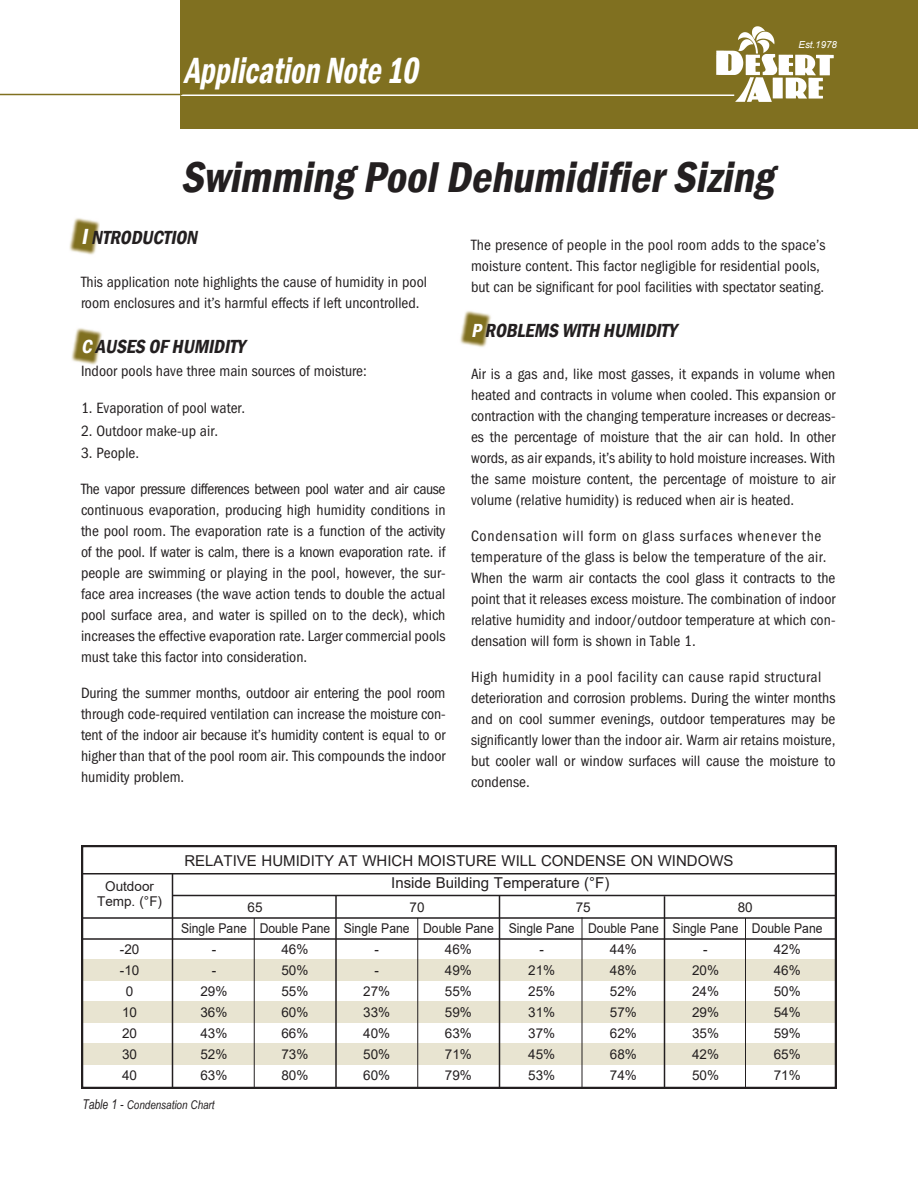
<style>
.page{position:relative;width:918px;height:1188px;background:#fff}
.page>*{position:absolute;margin:0;border:0;box-sizing:border-box;transform-origin:0 0}
.t1{font:italic 600 condensed 44.25px "Franklin Gothic";color:#231f20}
.t2{font:italic 600 condensed 37.5px "Franklin Gothic";color:#fff;scale:.83 1}
.t3{font:italic 600 condensed 19.5px "Franklin Gothic";color:#231f20}
.t4{font:15px/21px "Franklin Gothic Cond ITC";color:#231f20;text-align:justify}
.t5{font:15px "Arial";color:#231f20}
.t6{font:15px "Franklin Gothic Cond ITC";letter-spacing:.03em;color:#231f20}
.t7{font:15px "Franklin Gothic Cond ITC";letter-spacing:.05em;color:#231f20}
.t8{font:13.5px "Arial";color:#231f20}
.t9{font:13.5px "Arial";color:#231f20;scale:.9 1}
.t10{font:italic 12px "Arial Narrow";color:#231f20}
.t11{font:italic 9.75px "Arial";color:#fff}
.s1{font-size:22.5px;color:#fff}
.s2{color:#fff}
.s3{font-size:13.5px}
</style>
<div class="page">
<div style="left:81px;top:960px;width:756px;height:21px;background:#e8e4d1"></div>
<div style="left:81px;top:1002px;width:756px;height:21px;background:#e8e4d1"></div>
<div style="left:81px;top:1044px;width:756px;height:21px;background:#e8e4d1"></div>
<div style="left:81px;top:845px;width:756px;height:244px;border:2px solid #231f20"></div>
<img style="left:71px;top:328px;width:31px;height:37px">
<img style="left:69px;top:218px;width:31px;height:37px">
<div style="left:181px;top:0;width:737px;height:128px;background:#807020"></div>
<hr style="left:181px;top:94px;width:553px;height:2px;background:#fff">
<img style="left:709px;top:26px;width:125px;height:76px">
<img style="left:460px;top:311px;width:31px;height:36px">
<hr style="left:0;top:94px;width:182px;height:1px;background:#807020">
<hr style="left:81px;top:917px;width:756px;height:2px;background:#231f20">
<hr style="left:81px;top:938px;width:756px;height:2px;background:#231f20">
<hr style="left:81px;top:873px;width:756px;height:1px;background:#231f20">
<hr style="left:172px;top:873px;width:1px;height:216px;background:#231f20">
<hr style="left:172px;top:895px;width:665px;height:1px;background:#231f20">
<hr style="left:254px;top:918px;width:1px;height:171px;background:#231f20">
<hr style="left:335px;top:896px;width:2px;height:193px;background:#231f20">
<hr style="left:417px;top:918px;width:1px;height:171px;background:#231f20">
<hr style="left:499px;top:896px;width:1px;height:193px;background:#231f20">
<hr style="left:582px;top:917px;width:1px;height:172px;background:#231f20">
<hr style="left:664px;top:896px;width:1px;height:193px;background:#231f20">
<hr style="left:745px;top:918px;width:1px;height:171px;background:#231f20">
<p class="t2" style="left:184px;top:45px;width:294px">ApplicationNote10</p>
<p class="t11" style="left:799px;top:38px;width:40px">Est.1978</p>
<p class="t1" style="left:181px;top:148px;width:605px">Swimming PoolDehumidifierSizing</p>
<p class="t3" style="left:81px;top:224px;width:122px"><span class="s1">I</span> NTRODUCTION</p>
<p class="t4" style="left:81px;top:272px;width:348px">This application note highlights the cause of humidity in pool</p>
<p class="t4" style="left:81px;top:293px;width:340px">room enclosures and it’s harmful effects if left uncontrolled.</p>
<p class="t3" style="left:81px;top:334px;width:170px"><span class="s2">C</span> AUSES OFHUMIDITY</p>
<p class="t4" style="left:81px;top:360px;width:287px">Indoor pools have three main sources of moisture:</p>
<p class="t4" style="left:81px;top:398px;width:166px">1. Evaporation of pool water.</p>
<p class="t4" style="left:81px;top:420px;width:139px">2. Outdoor make-up air.</p>
<p class="t4" style="left:81px;top:443px;width:60px">3. People.</p>
<p class="t4" style="left:81px;top:479px;width:366px">The vapor pressure differences between pool water and air cause continuous evaporation, producing high humidity conditions in the pool room. The evaporation rate is a function of the activity of the pool. If water is calm, there is a known evaporation rate. if people are swimming or playing in the pool, however, the sur&shy;face area increases (the wave action tends to double the actual pool surface area, and water is spilled on to the deck), which increases the effective evaporation rate. Larger commercial pools must take this factor into consideration.</p>
<p class="t4" style="left:81px;top:683px;width:366px">During the summer months, outdoor air entering the pool room through code-required ventilation can increase the moisture con&shy;tent of the indoor air because it’s humidity content is equal to or higher than that of the pool room air. This compounds the indoor humidity problem.</p>
<p class="t4" style="left:471px;top:235px;width:356px">The presence of people in the pool room adds to the space’s</p>
<p class="t4" style="left:471px;top:256px;width:351px">moisture content. This factor negligible for residential pools,</p>
<p class="t4" style="left:471px;top:277px;width:355px">but can be significant for pool facilities with spectator seating.</p>
<p class="t3" style="left:471px;top:318px;width:212px"><span class="s2">P</span> ROBLEMS WITH HUMIDITY</p>
<p class="t4" style="left:471px;top:363px;width:366px">Air is a gas and, like most gasses, it expands in volume when heated and contracts in volume when cooled. This expansion or contraction with the changing temperature increases or decreas&shy;es the percentage of moisture that the air can hold. In other words, as air expands, it’s ability to hold moisture increases. With the same moisture content, the percentage of moisture to air volume (relative humidity) is reduced when air is heated.</p>
<p class="t7" style="left:471px;top:527px;width:352px">Condensation will form on glass surfaces whenever the</p>
<p class="t4" style="left:471px;top:546px;width:357px">temperature of the glass is below the temperature of the air.</p>
<p class="t4" style="left:471px;top:567px;width:366px">When the warm air contacts the cool glass it contracts to the point that it releases excess moisture. The combination of indoor relative humidity and indoor/outdoor temperature at which con&shy;densation will form is shown in Table 1.</p>
<p class="t6" style="left:471px;top:668px;width:352px">High humidity in a pool facility can cause rapid structural</p>
<p class="t4" style="left:471px;top:687px;width:366px">deterioration and corrosion problems. During the winter months and on cool summer evenings, outdoor temperatures may be significantly lower than the indoor air. Warm air retains moisture, but cooler wall or window surfaces will cause the moisture to condense.</p>
<p class="t8" style="left:105px;top:877px;width:50px">Outdoor</p>
<p class="t8" style="left:97px;top:892px;width:67px">Temp. (°F)</p>
<p class="t8" style="left:120px;top:940px;width:21px">-20</p>
<p class="t8" style="left:120px;top:961px;width:21px">-10</p>
<p class="t8" style="left:126px;top:982px;width:9px">0</p>
<p class="t8" style="left:122px;top:1003px;width:17px">10</p>
<p class="t8" style="left:122px;top:1024px;width:17px">20</p>
<p class="t8" style="left:122px;top:1045px;width:17px">30</p>
<p class="t8" style="left:122px;top:1066px;width:17px">40</p>
<p class="t5" style="left:184px;top:850px;width:551px">RELATIVE HUMIDITY AT WHICH MOISTURE WILL CONDENSE ON WINDOWS</p>
<p class="t5" style="left:391px;top:872px;width:220px">Inside Building Temperature (°F)</p>
<p class="t8" style="left:248px;top:898px;width:17px">65</p>
<p class="t8" style="left:410px;top:898px;width:17px">70</p>
<p class="t8" style="left:576px;top:898px;width:17px">75</p>
<p class="t8" style="left:738px;top:898px;width:17px">80</p>
<p class="t9" style="left:181px;top:919px;width:75px">Single Pane</p>
<p class="t8" style="left:212px;top:940px;width:6px">-</p>
<p class="t8" style="left:212px;top:961px;width:6px">-</p>
<p class="t8" style="left:200px;top:982px;width:29px">29%</p>
<p class="t8" style="left:200px;top:1003px;width:29px">36%</p>
<p class="t8" style="left:200px;top:1024px;width:29px">43%</p>
<p class="t8" style="left:200px;top:1045px;width:29px">52%</p>
<p class="t8" style="left:200px;top:1066px;width:29px">63%</p>
<p class="t9" style="left:260px;top:919px;width:80px">Double Pane</p>
<p class="t8" style="left:281px;top:940px;width:29px">46%</p>
<p class="t8" style="left:281px;top:961px;width:29px">50%</p>
<p class="t8" style="left:281px;top:982px;width:29px">55%</p>
<p class="t8" style="left:281px;top:1003px;width:29px">60%</p>
<p class="t8" style="left:281px;top:1024px;width:29px">66%</p>
<p class="t8" style="left:281px;top:1045px;width:29px">73%</p>
<p class="t8" style="left:281px;top:1066px;width:29px">80%</p>
<p class="t9" style="left:344px;top:919px;width:75px">Single Pane</p>
<p class="t8" style="left:374px;top:940px;width:6px">-</p>
<p class="t8" style="left:374px;top:961px;width:6px">-</p>
<p class="t8" style="left:363px;top:982px;width:29px">27%</p>
<p class="t8" style="left:363px;top:1003px;width:29px">33%</p>
<p class="t8" style="left:363px;top:1024px;width:29px">40%</p>
<p class="t8" style="left:363px;top:1045px;width:29px">50%</p>
<p class="t8" style="left:363px;top:1066px;width:29px">60%</p>
<p class="t9" style="left:423px;top:919px;width:80px">Double Pane</p>
<p class="t8" style="left:445px;top:940px;width:29px">46%</p>
<p class="t8" style="left:445px;top:961px;width:29px">49%</p>
<p class="t8" style="left:445px;top:982px;width:29px">55%</p>
<p class="t8" style="left:445px;top:1003px;width:29px">59%</p>
<p class="t8" style="left:445px;top:1024px;width:29px">63%</p>
<p class="t8" style="left:445px;top:1045px;width:29px">71%</p>
<p class="t8" style="left:445px;top:1066px;width:29px">79%</p>
<p class="t9" style="left:509px;top:919px;width:75px">Single Pane</p>
<p class="t8" style="left:539px;top:940px;width:6px">-</p>
<p class="t8" style="left:528px;top:961px;width:29px">21%</p>
<p class="t8" style="left:528px;top:982px;width:29px">25%</p>
<p class="t8" style="left:528px;top:1003px;width:29px">31%</p>
<p class="t8" style="left:528px;top:1024px;width:29px">37%</p>
<p class="t8" style="left:528px;top:1045px;width:29px">45%</p>
<p class="t8" style="left:528px;top:1066px;width:29px">53%</p>
<p class="t9" style="left:588px;top:919px;width:80px">Double Pane</p>
<p class="t8" style="left:610px;top:940px;width:29px">44%</p>
<p class="t8" style="left:610px;top:961px;width:29px">48%</p>
<p class="t8" style="left:610px;top:982px;width:29px">52%</p>
<p class="t8" style="left:610px;top:1003px;width:29px">57%</p>
<p class="t8" style="left:610px;top:1024px;width:29px">62%</p>
<p class="t8" style="left:610px;top:1045px;width:29px">68%</p>
<p class="t8" style="left:610px;top:1066px;width:29px">74%</p>
<p class="t9" style="left:673px;top:919px;width:75px">Single Pane</p>
<p class="t8" style="left:703px;top:940px;width:6px">-</p>
<p class="t8" style="left:692px;top:961px;width:29px">20%</p>
<p class="t8" style="left:692px;top:982px;width:29px">24%</p>
<p class="t8" style="left:692px;top:1003px;width:29px">29%</p>
<p class="t8" style="left:692px;top:1024px;width:29px">35%</p>
<p class="t8" style="left:692px;top:1045px;width:29px">42%</p>
<p class="t8" style="left:692px;top:1066px;width:29px">50%</p>
<p class="t9" style="left:752px;top:919px;width:80px">Double Pane</p>
<p class="t8" style="left:774px;top:940px;width:29px">42%</p>
<p class="t8" style="left:774px;top:961px;width:29px">46%</p>
<p class="t8" style="left:774px;top:982px;width:29px">50%</p>
<p class="t8" style="left:774px;top:1003px;width:29px">54%</p>
<p class="t8" style="left:774px;top:1024px;width:29px">59%</p>
<p class="t8" style="left:774px;top:1045px;width:29px">65%</p>
<p class="t8" style="left:774px;top:1066px;width:29px">71%</p>
<p class="t10" style="left:82px;top:1096px;width:134px"><span class="s3">Table 1 -</span> Condensation Chart</p>
</div>
